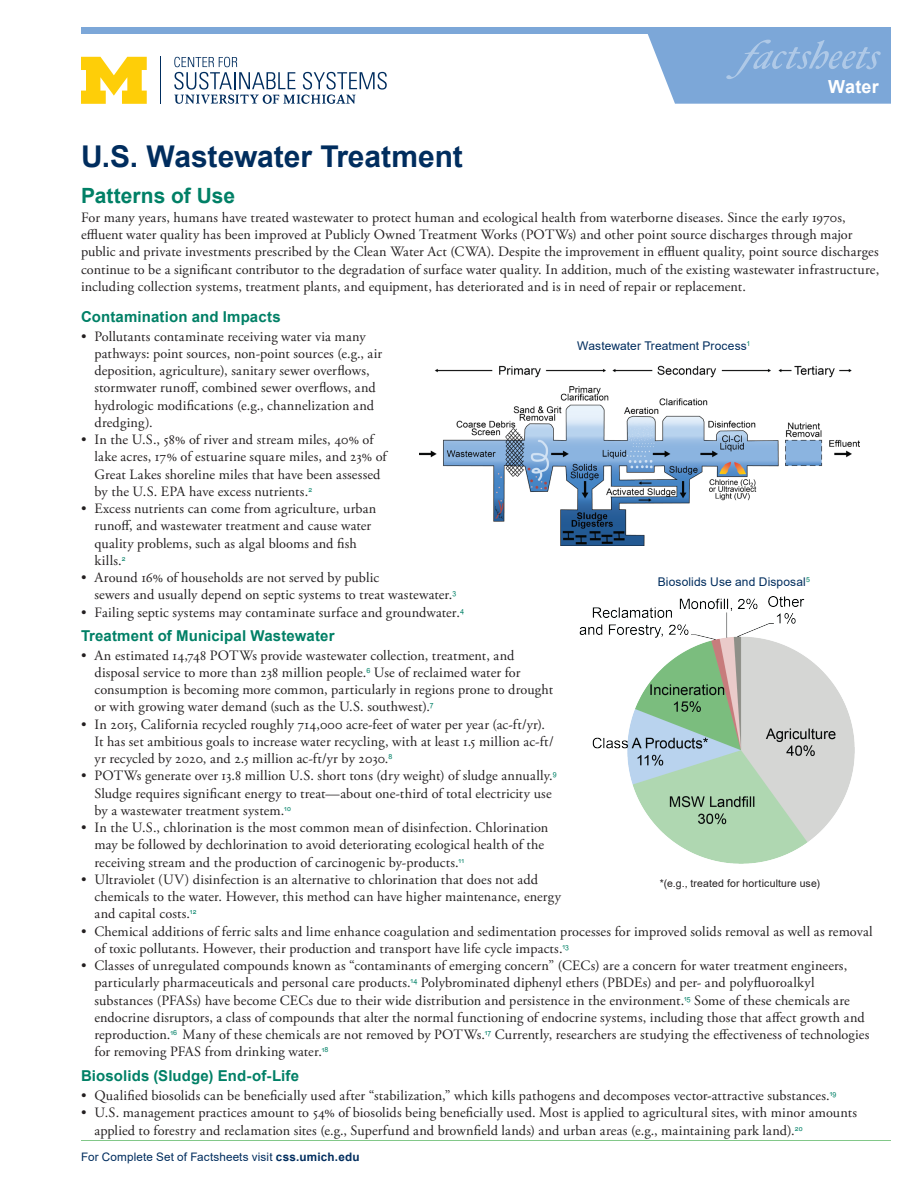
<style>
.page{position:relative;width:918px;height:1188px;background:#fff}
.page>*{position:absolute;margin:0;border:0;box-sizing:border-box;transform-origin:0 0}
.t1{font:700 30px "Arial";letter-spacing:-.005em;color:#002d5e}
.Main_subhead{font:700 21px "Arial";color:#008066}
.t2{font:700 18px "Arial";letter-spacing:.01em;color:#fff}
.sub_head{font:700 15px "Arial";letter-spacing:.01em;color:#008066}
.t3{font:14.25px/17.2px "Adobe Garamond Pro";letter-spacing:.01em;color:#231f20}
.chart_headline{font:12px "Arial";letter-spacing:.01em;color:#002d5e}
.folio{font:11.7px "Arial";letter-spacing:.01em;color:#002d5e}
.chart_headline-2{font:10.5px "Arial";letter-spacing:.015em;color:#231f20}
.s1{font-weight:700}
</style>
<div class="page">
<div style="left:81px;top:27px;width:810px;height:7px;background:#7ca7d8"></div>
<hr style="left:81px;top:1140px;width:810px;height:1px;background:#82c889">
<svg style="left:174px;top:57px;width:213px;height:47px"></svg>
<hr style="left:160px;top:57px;width:1px;height:47px;background:#002d5e">
<svg style="left:81px;top:57px;width:66px;height:47px"></svg>
<svg style="left:647px;top:34px;width:244px;height:70px;background:#88afdb"></svg>
<img style="left:419px;top:365px;width:440px;height:180px">
<img style="left:580px;top:596px;width:275px;height:268px">
<p class="t2" style="left:828px;top:74px;width:52px">Water</p>
<p class="t1" style="left:81px;top:135px;width:383px">U.S. Wastewater Treatment</p>
<p class="Main_subhead" style="left:81px;top:181px;width:156px">Patterns of Use</p>
<p class="t3" style="left:81px;top:209px;width:800px">For many years, humans have treated wastewater to protect human and ecological health from waterborne diseases. Since the early 1970s, effluent water quality has been improved at Publicly Owned Treatment Works (POTWs) and other point source discharges through major public and private investments prescribed by the Clean Water Act (CWA). Despite the improvement in effluent quality, point source discharges continue to be a significant contributor to the degradation of surface water quality. In addition, much of the existing wastewater infrastructure, including collection systems, treatment plants, and equipment, has deteriorated and is in need of repair or replacement.</p>
<p class="sub_head" style="left:81px;top:306px;width:201px">Contamination and Impacts</p>
<p class="t3" style="left:94px;top:328px;width:289px;text-indent:-14px">• Pollutants contaminate receiving water via many pathways: point sources, non-point sources (e.g., air deposition, agriculture), sanitary sewer overflows, stormwater runoff, combined sewer overflows, and hydrologic modifications (e.g., channelization and dredging).</p>
<p class="t3" style="left:94px;top:431px;width:294px;text-indent:-14px">• In the U.S., 58% of river and stream miles, 40% of lake acres, 17% of estuarine square miles, and 23% of Great Lakes shoreline miles that have been assessed by the U.S. EPA have excess nutrients.<sup>2</sup></p>
<p class="t3" style="left:94px;top:500px;width:283px;text-indent:-14px">• Excess nutrients can come from agriculture, urban runoff, and wastewater treatment and cause water quality problems, such as algal blooms and fish kills.<sup>2</sup></p>
<p class="t3" style="left:94px;top:569px;width:363px;text-indent:-14px">• Around 16% of households are not served by public<br>sewers and usually depend on septic systems to treat wastewater.<sup>3</sup></p>
<p class="t3" style="left:81px;top:604px;width:385px">• Failing septic systems may contaminate surface and groundwater.<sup>4</sup></p>
<p class="sub_head" style="left:81px;top:626px;width:255px">Treatment of Municipal Wastewater</p>
<p class="t3" style="left:94px;top:647px;width:460px;text-indent:-14px">• An estimated 14,748 POTWs provide wastewater collection, treatment, and disposal service to more than 238 million people.<sup>6</sup> Use of reclaimed water for consumption is becoming more common, particularly in regions prone to drought or with growing water demand (such as the U.S. southwest).<sup>7</sup></p>
<p class="t3" style="left:94px;top:716px;width:461px;text-indent:-14px">• In 2015, California recycled roughly 714,000 acre-feet of water per year (ac-ft/yr).<br>It has set ambitious goals to increase water recycling, with at least 1.5 million ac-ft/ yr recycled by 2020, and 2.5 million ac-ft/yr by 2030.<sup>8</sup></p>
<p class="t3" style="left:94px;top:768px;width:464px;text-indent:-14px">• POTWs generate over 13.8 million U.S. short tons (dry weight) of sludge annually.<sup>9<br></sup>Sludge requires significant energy to treat—about one-third of total electricity use by a wastewater treatment system.<sup>10</sup></p>
<p class="t3" style="left:94px;top:820px;width:455px;text-indent:-14px">• In the U.S., chlorination is the most common mean of disinfection. Chlorination may be followed by dechlorination to avoid deteriorating ecological health of the receiving stream and the production of carcinogenic by-products.<sup>11</sup></p>
<p class="t3" style="left:94px;top:871px;width:468px;text-indent:-14px">• Ultraviolet (UV) disinfection is an alternative to chlorination that does not add chemicals to the water. However, this method can have higher maintenance, energy and capital costs.<sup>12</sup></p>
<p class="t3" style="left:94px;top:923px;width:780px;text-indent:-14px">• Chemical additions of ferric salts and lime enhance coagulation and sedimentation processes for improved solids removal as well as removal of toxic pollutants. However, their production and transport have life cycle impacts.<sup>13</sup></p>
<p class="t3" style="left:94px;top:958px;width:776px;text-indent:-14px">• Classes of unregulated compounds known as “contaminants of emerging concern” (CECs) are a concern for water treatment engineers, particularly pharmaceuticals and personal care products.<sup>14</sup> Polybrominated diphenyl ethers (PBDEs) and per- and polyfluoroalkyl substances (PFASs) have become CECs due to their wide distribution and persistence in the environment.<sup>15</sup> Some of these chemicals are endocrine disruptors, a class of compounds that alter the normal functioning of endocrine systems, including those that affect growth and reproduction.<sup>16</sup> Many of these chemicals are not removed by POTWs.<sup>17</sup> Currently, researchers are studying the effectiveness of technologies for removing PFAS from drinking water.<sup>18</sup></p>
<p class="sub_head" style="left:81px;top:1065px;width:220px">Biosolids (Sludge) End-of-Life</p>
<p class="t3" style="left:81px;top:1087px;width:757px">• Qualified biosolids can be beneficially used after “stabilization,” which kills pathogens and decomposes vector-attractive substances.<sup>19</sup></p>
<p class="t3" style="left:94px;top:1104px;width:764px;line-height:18px;text-indent:-14px">• U.S. management practices amount to 54% of biosolids being beneficially used. Most is applied to agricultural sites, with minor amounts applied to forestry and reclamation sites (e.g., Superfund and brownfield lands) and urban areas (e.g., maintaining park land).<sup>20</sup></p>
<p class="chart_headline" style="left:577px;top:337px;width:175px">Wastewater Treatment Process<sup>1</sup></p>
<p class="chart_headline" style="left:658px;top:573px;width:154px">Biosolids Use and Disposal<sup>5</sup></p>
<p class="chart_headline-2" style="left:660px;top:876px;width:162px">*(e.g., treated for horticulture use)</p>
<p class="folio" style="left:81px;top:1149px;width:280px">For Complete Set of Factsheets visit <span class="s1">css.umich.edu</span></p>
</div>
